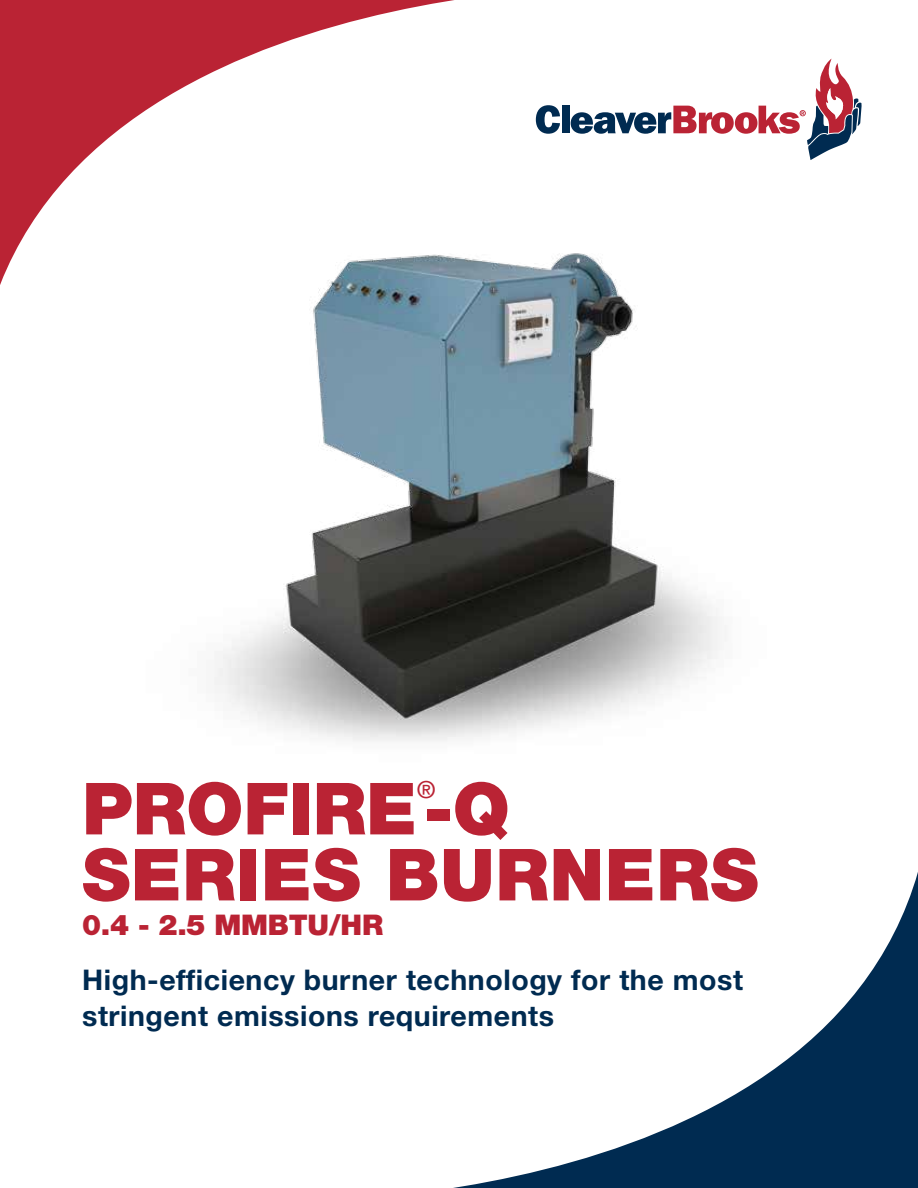
<style>
.page{position:relative;width:918px;height:1188px;background:#fff}
.page>*{position:absolute;margin:0;border:0;box-sizing:border-box;transform-origin:0 0}
.t1{font:900 72px "Helvetica Neue LT Std";letter-spacing:.01em;color:#ba2334}
.t2{font:700 28.5px/36px "Helvetica Neue LT Std";letter-spacing:.02em;color:#002b51}
.t3{font:900 28.5px "Helvetica Neue LT Std";letter-spacing:-.01em;color:#ba2334}
.t4{font:500 23.55px "Helvetica Neue LT Std";color:#ba2334}
</style>
<div class="page">
<svg style="left:0;top:0;width:571px;height:143px"></svg>
<img style="left:0;top:143px;width:726px;height:598px">
<svg style="left:453px;top:872px;width:465px;height:316px"></svg>
<svg style="left:536px;top:105px;width:24px;height:29px"></svg>
<div style="left:562px;top:106px;width:8px;height:27px;background:#002b51"></div>
<svg style="left:571px;top:59px;width:291px;height:101px"></svg>
<p class="t4" style="left:417px;top:776px;width:20px">®</p>
<h1 class="t1" style="left:82px;top:766px;width:429px">PROFIRE-Q</h1>
<h1 class="t1" style="left:82px;top:832px;width:678px">SERIES BURNERS</h1>
<p class="t3" style="left:82px;top:908px;width:302px">0.4 - 2.5 MMBTU/HR</p>
<p class="t2" style="left:82px;top:961px;width:663px">High-efficiency burner technology for the most stringent emissions requirements</p>
</div>
